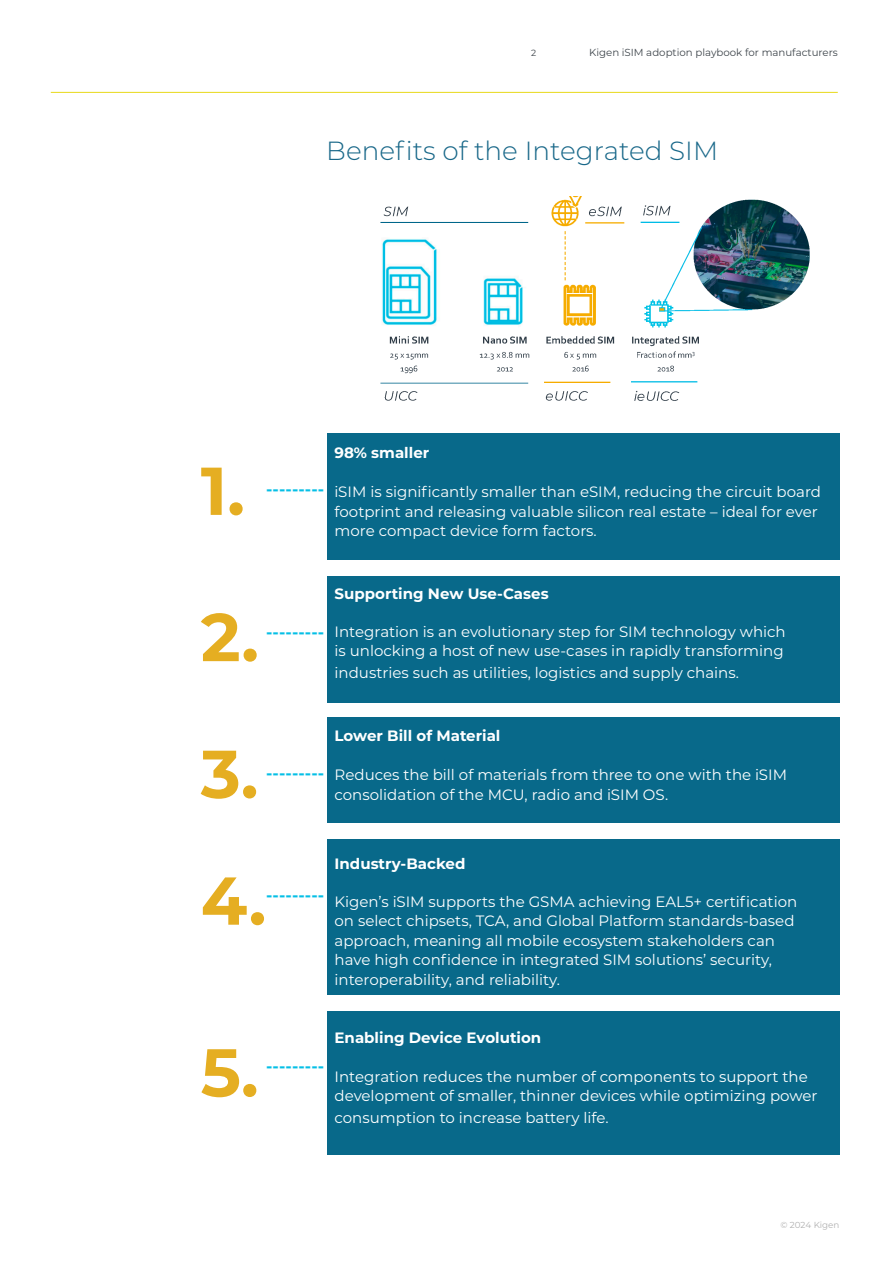
<style>
.page{position:relative;width:894px;height:1263px;background:#fff}
.page>*{position:absolute;margin:0;border:0;box-sizing:border-box;transform-origin:0 0}
.t1{font:700 67.5px "Montserrat";color:#e5ae22}
.t2{font:300 26.25px "Montserrat";color:#196889}
.t3{font:700 16.5px "Montserrat";color:#05bfe6}
.white_body_text_size{font:15px/19.5px "Montserrat";color:#fff}
.white_body_text_size-2{font:700 15px "Montserrat";color:#fff}
.t4{font:10.2px "Montserrat";color:#3e454b}
.t5{font:9px "Montserrat";color:#3e454b}
.t6{font:8.7px "Montserrat";color:#b0b0b0}
</style>
<div class="page">
<hr style="left:51px;top:92px;width:786px;height:1px;background:#e8d918">
<img style="left:380px;top:196px;width:460px;height:301px">
<div style="left:327px;top:433px;width:512px;height:127px;background:#08698a"></div>
<div style="left:327px;top:576px;width:512px;height:127px;background:#08698a"></div>
<div style="left:327px;top:716px;width:512px;height:106px;background:#08698a"></div>
<div style="left:327px;top:839px;width:512px;height:155px;background:#08698a"></div>
<div style="left:327px;top:1011px;width:512px;height:143px;background:#08698a"></div>
<p class="t5" style="left:531px;top:47px;width:7px">2</p>
<p class="t4" style="left:589px;top:46px;width:250px">Kigen iSIM adoption playbook for manufacturers</p>
<p class="t2" style="left:326px;top:133px;width:393px">Benefits of the Integrated SIM</p>
<p class="t1" style="left:201px;top:442px;width:46px">1.</p>
<p class="t3" style="left:266px;top:477px;width:60px">---------</p>
<p class="white_body_text_size-2" style="left:334px;top:442px;width:96px">98% smaller</p>
<p class="white_body_text_size" style="left:334px;top:481px;width:488px">iSIM is significantly smaller than eSIM, reducing the circuit board footprint and releasing valuable silicon real estate – ideal for ever more compact device form factors.</p>
<p class="t1" style="left:201px;top:588px;width:60px">2.</p>
<p class="t3" style="left:266px;top:620px;width:60px">---------</p>
<p class="white_body_text_size-2" style="left:334px;top:583px;width:215px">Supporting New Use-Cases</p>
<p class="white_body_text_size" style="left:334px;top:621px;width:452px">Integration is an evolutionary step for SIM technology which is unlocking a host of new use-cases in rapidly transforming</p>
<p class="white_body_text_size" style="left:334px;top:662px;width:406px">industries such as utilities, logistics and supply chains.</p>
<p class="t1" style="left:201px;top:725px;width:59px">3.</p>
<p class="t3" style="left:266px;top:760px;width:60px">---------</p>
<p class="white_body_text_size-2" style="left:334px;top:725px;width:167px">Lower Bill of Material</p>
<p class="white_body_text_size" style="left:334px;top:764px;width:454px">Reduces the bill of materials from three to one with the iSIM consolidation of the MCU, radio and iSIM OS.</p>
<p class="t1" style="left:201px;top:852px;width:67px">4.</p>
<p class="t3" style="left:266px;top:883px;width:60px">---------</p>
<p class="white_body_text_size-2" style="left:334px;top:853px;width:132px">Industry-Backed</p>
<p class="white_body_text_size" style="left:334px;top:891px;width:464px">Kigen’s iSIM supports the GSMA achieving EAL5+ certification on select chipsets, TCA, and Global Platform standards-based approach, meaning all mobile ecosystem stakeholders can have high confidence in integrated SIM solutions’ security, interoperability, and reliability.</p>
<p class="t1" style="left:201px;top:1023px;width:59px">5.</p>
<p class="t3" style="left:266px;top:1054px;width:60px">---------</p>
<p class="white_body_text_size-2" style="left:334px;top:1026px;width:208px">Enabling Device Evolution</p>
<p class="white_body_text_size" style="left:334px;top:1066px;width:484px">Integration reduces the number of components to support the development of smaller, thinner devices while optimizing power</p>
<p class="white_body_text_size" style="left:334px;top:1107px;width:275px">consumption to increase battery life.</p>
<p class="t6" style="left:780px;top:1219px;width:60px">© 2024 Kigen</p>
</div>
